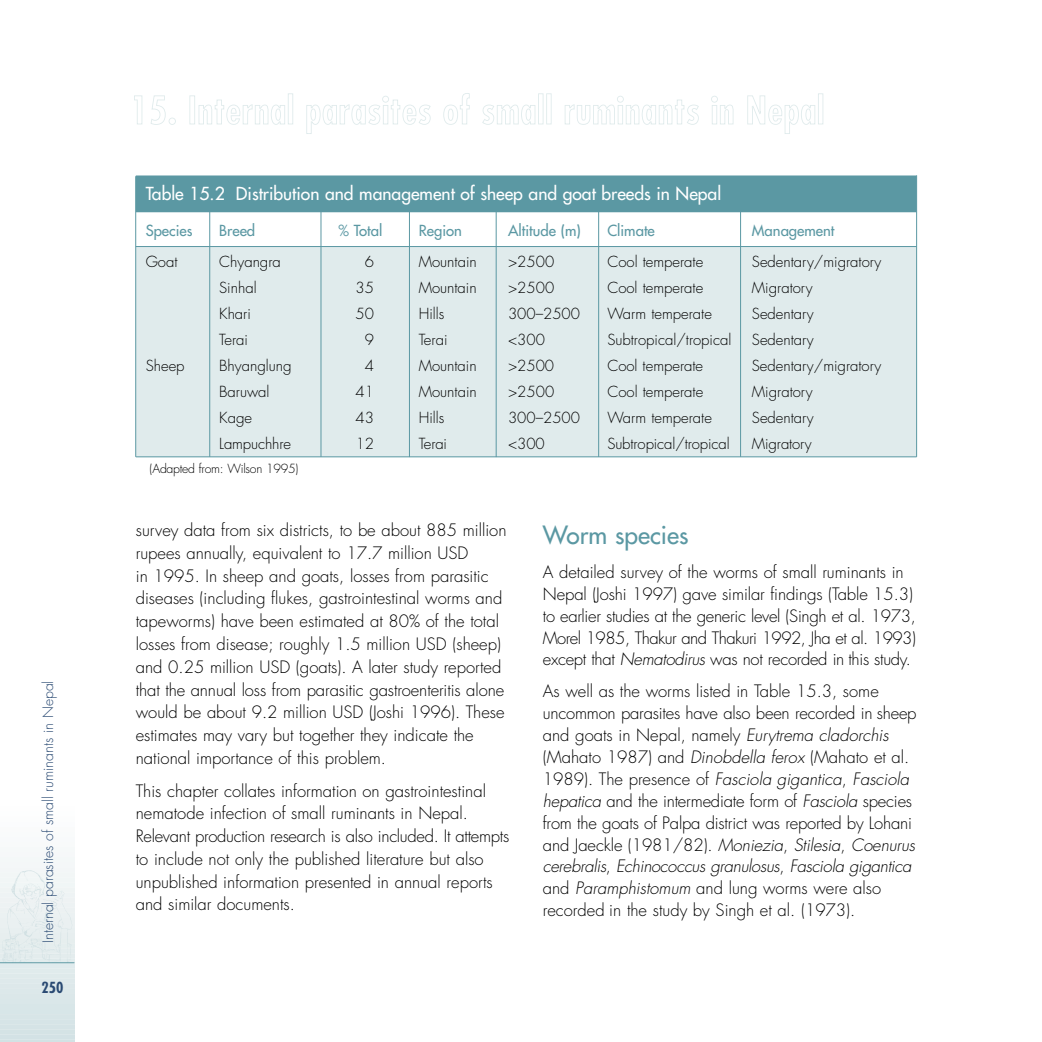
<style>
.page{position:relative;width:1042px;height:1042px;background:#fff}
.page>*{position:absolute;margin:0;border:0;box-sizing:border-box;transform-origin:0 0}
.t1{font:24.5px "Futura";color:#5b98a3}
.t2{font:17.5px "Futura";color:#fff}
.t3{font:300 16.62px/22.8px "Futura";color:#000}
.t4{font:300 16.62px/21.9px "Futura";letter-spacing:-.02em;color:#000}
.t5{font:300 14.88px "Futura";color:#000}
.t6{font:14.88px "Futura";color:#5b98a3}
.t7{font:700 condensed 14.88px "Futura";color:#2a4a73}
.t8{font:300 14px "Futura";color:#2a4a73}
.t9{font:300 12.25px "Futura";letter-spacing:-.02em;color:#000}
.s1{font-style:italic}
</style>
<div class="page">
<hr style="left:0;top:1041px;width:74px;height:1px;background:#d1e0e3">
<hr style="left:0;top:1040px;width:74px;height:1px;background:#d2e2e4">
<hr style="left:0;top:1035px;width:74px;height:3px;background:#d3e2e5">
<hr style="left:0;top:1030px;width:74px;height:3px;background:#d4e3e5">
<hr style="left:0;top:1025px;width:74px;height:3px;background:#d5e3e6">
<hr style="left:0;top:1019px;width:74px;height:4px;background:#d6e4e7">
<hr style="left:0;top:1014px;width:74px;height:4px;background:#d7e5e7">
<hr style="left:0;top:1009px;width:74px;height:3px;background:#d7e6e8">
<hr style="left:0;top:1004px;width:74px;height:3px;background:#d8e6e8">
<hr style="left:0;top:999px;width:74px;height:3px;background:#dae7e9">
<hr style="left:0;top:994px;width:74px;height:3px;background:#dbe7e9">
<hr style="left:0;top:989px;width:74px;height:3px;background:#dce8ea">
<hr style="left:0;top:984px;width:74px;height:3px;background:#dde8ea">
<hr style="left:0;top:979px;width:74px;height:3px;background:#dee9eb">
<hr style="left:0;top:974px;width:74px;height:3px;background:#dfeaeb">
<hr style="left:0;top:969px;width:74px;height:3px;background:#e0ebec">
<hr style="left:0;top:964px;width:74px;height:3px;background:#e0ebed">
<hr style="left:0;top:959px;width:74px;height:3px;background:#e2eced">
<hr style="left:0;top:954px;width:74px;height:3px;background:#e3eced">
<hr style="left:0;top:949px;width:74px;height:3px;background:#e4edee">
<hr style="left:0;top:944px;width:74px;height:3px;background:#e5eeee">
<hr style="left:0;top:938px;width:74px;height:4px;background:#e6eeee">
<hr style="left:0;top:933px;width:74px;height:4px;background:#e7eeef">
<hr style="left:0;top:928px;width:74px;height:3px;background:#e8eff0">
<hr style="left:0;top:923px;width:74px;height:3px;background:#eaf0f1">
<hr style="left:0;top:918px;width:74px;height:3px;background:#eaf0f1">
<hr style="left:0;top:913px;width:74px;height:3px;background:#ebf1f2">
<hr style="left:0;top:908px;width:74px;height:3px;background:#ecf1f2">
<hr style="left:0;top:903px;width:74px;height:3px;background:#edf2f3">
<hr style="left:0;top:898px;width:74px;height:3px;background:#eef2f3">
<hr style="left:0;top:893px;width:74px;height:3px;background:#eef3f4">
<hr style="left:0;top:888px;width:74px;height:3px;background:#eff4f4">
<hr style="left:0;top:883px;width:74px;height:3px;background:#f0f6f6">
<hr style="left:0;top:878px;width:74px;height:3px;background:#f1f6f6">
<hr style="left:0;top:873px;width:74px;height:3px;background:#f2f6f6">
<hr style="left:0;top:868px;width:74px;height:3px;background:#f3f6f7">
<hr style="left:0;top:863px;width:74px;height:3px;background:#f4f7f8">
<hr style="left:0;top:857px;width:74px;height:4px;background:#f4f8f8">
<hr style="left:0;top:852px;width:74px;height:3px;background:#f6f8f9">
<hr style="left:0;top:847px;width:74px;height:3px;background:#f6f9f9">
<hr style="left:0;top:842px;width:74px;height:3px;background:#f8fafa">
<hr style="left:0;top:837px;width:74px;height:3px;background:#f8fafb">
<hr style="left:0;top:832px;width:74px;height:3px;background:#f9fbfb">
<hr style="left:0;top:827px;width:74px;height:3px;background:#fafbfb">
<hr style="left:0;top:822px;width:74px;height:3px;background:#fbfcfd">
<img style="left:3px;top:861px;width:71px;height:101px">
<hr style="left:0;top:962px;width:74px;height:1px;background:#5b98a3">
<svg style="left:134px;top:93px;width:282px;height:41px"></svg>
<div style="left:136px;top:246px;width:780px;height:210px;background:#e0ebec"></div>
<hr style="left:916px;top:175px;width:1px;height:282px;background:#5b98a3">
<hr style="left:740px;top:176px;width:1px;height:281px;background:#5b98a3">
<hr style="left:598px;top:176px;width:1px;height:281px;background:#5b98a3">
<hr style="left:496px;top:176px;width:1px;height:281px;background:#5b98a3">
<hr style="left:409px;top:176px;width:1px;height:281px;background:#5b98a3">
<hr style="left:320px;top:176px;width:1px;height:281px;background:#5b98a3">
<hr style="left:209px;top:176px;width:1px;height:281px;background:#5b98a3">
<hr style="left:135px;top:176px;width:1px;height:281px;background:#5b98a3">
<div style="left:136px;top:175px;width:780px;height:37px;background:#5b98a3"></div>
<hr style="left:136px;top:246px;width:780px;height:1px;background:#5b98a3">
<hr style="left:136px;top:456px;width:780px;height:1px;background:#5b98a3">
<p class="t8" style="left:42px;top:943px;width:264px;rotate:-90deg">Internal parasites of small ruminants in Nepal</p>
<p class="t7" style="left:41px;top:980px;width:23px">250</p>
<p class="t2" style="left:146px;top:185px;width:577px">Table 15.2 Distribution and management of sheep and goat breeds in Nepal</p>
<p class="t6" style="left:146px;top:223px;width:48px">Species</p>
<p class="t6" style="left:219px;top:223px;width:37px">Breed</p>
<p class="t6" style="left:338px;top:223px;width:45px">% Total</p>
<p class="t6" style="left:418px;top:223px;width:45px">Region</p>
<p class="t6" style="left:508px;top:223px;width:74px">Altitude (m)</p>
<p class="t6" style="left:607px;top:223px;width:49px">Climate</p>
<p class="t6" style="left:751px;top:223px;width:84px">Management</p>
<p class="t5" style="left:146px;top:255px;width:33px">Goat</p>
<p class="t5" style="left:219px;top:255px;width:63px">Chyangra</p>
<p class="t5" style="left:365px;top:255px;width:11px">6</p>
<p class="t5" style="left:418px;top:255px;width:59px">Mountain</p>
<p class="t5" style="left:508px;top:255px;width:48px">&gt;2500</p>
<p class="t5" style="left:607px;top:255px;width:97px">Cool temperate</p>
<p class="t5" style="left:751px;top:255px;width:131px">Sedentary/migratory</p>
<p class="t5" style="left:219px;top:281px;width:39px">Sinhal</p>
<p class="t5" style="left:355px;top:281px;width:20px">35</p>
<p class="t5" style="left:418px;top:281px;width:59px">Mountain</p>
<p class="t5" style="left:508px;top:281px;width:48px">&gt;2500</p>
<p class="t5" style="left:607px;top:281px;width:97px">Cool temperate</p>
<p class="t5" style="left:751px;top:281px;width:62px">Migratory</p>
<p class="t5" style="left:219px;top:307px;width:33px">Khari</p>
<p class="t5" style="left:355px;top:307px;width:20px">50</p>
<p class="t5" style="left:418px;top:307px;width:27px">Hills</p>
<p class="t5" style="left:508px;top:307px;width:73px">300–2500</p>
<p class="t5" style="left:607px;top:307px;width:106px">Warm temperate</p>
<p class="t5" style="left:751px;top:307px;width:63px">Sedentary</p>
<p class="t5" style="left:219px;top:333px;width:30px">Terai</p>
<p class="t5" style="left:365px;top:333px;width:11px">9</p>
<p class="t5" style="left:418px;top:333px;width:30px">Terai</p>
<p class="t5" style="left:508px;top:333px;width:38px">&lt;300</p>
<p class="t5" style="left:607px;top:333px;width:126px">Subtropical/tropical</p>
<p class="t5" style="left:751px;top:333px;width:63px">Sedentary</p>
<p class="t5" style="left:146px;top:359px;width:40px">Sheep</p>
<p class="t5" style="left:219px;top:359px;width:74px">Bhyanglung</p>
<p class="t5" style="left:365px;top:359px;width:11px">4</p>
<p class="t5" style="left:418px;top:359px;width:59px">Mountain</p>
<p class="t5" style="left:508px;top:359px;width:48px">&gt;2500</p>
<p class="t5" style="left:607px;top:359px;width:97px">Cool temperate</p>
<p class="t5" style="left:751px;top:359px;width:131px">Sedentary/migratory</p>
<p class="t5" style="left:219px;top:385px;width:52px">Baruwal</p>
<p class="t5" style="left:355px;top:385px;width:20px">41</p>
<p class="t5" style="left:418px;top:385px;width:59px">Mountain</p>
<p class="t5" style="left:508px;top:385px;width:48px">&gt;2500</p>
<p class="t5" style="left:607px;top:385px;width:97px">Cool temperate</p>
<p class="t5" style="left:751px;top:385px;width:62px">Migratory</p>
<p class="t5" style="left:219px;top:411px;width:34px">Kage</p>
<p class="t5" style="left:355px;top:411px;width:20px">43</p>
<p class="t5" style="left:418px;top:411px;width:27px">Hills</p>
<p class="t5" style="left:508px;top:411px;width:73px">300–2500</p>
<p class="t5" style="left:607px;top:411px;width:106px">Warm temperate</p>
<p class="t5" style="left:751px;top:411px;width:63px">Sedentary</p>
<p class="t5" style="left:219px;top:437px;width:73px">Lampuchhre</p>
<p class="t5" style="left:355px;top:437px;width:20px">12</p>
<p class="t5" style="left:418px;top:437px;width:30px">Terai</p>
<p class="t5" style="left:508px;top:437px;width:38px">&lt;300</p>
<p class="t5" style="left:607px;top:437px;width:124px">Subtropical/tropical</p>
<p class="t5" style="left:751px;top:437px;width:61px">Migratory</p>
<p class="t9" style="left:150px;top:463px;width:150px">(Adapted from: Wilson 1995)</p>
<p class="t3" style="left:136px;top:520px;width:372px">survey data from six districts, to be about 885 million rupees annually, equivalent to 17.7 million USD<br>in 1995. In sheep and goats, losses from parasitic diseases (including flukes, gastrointestinal worms and tapeworms) have been estimated at 80% of the total losses from disease; roughly 1.5 million USD (sheep) and 0.25 million USD (goats). A later study reported that the annual loss from parasitic gastroenteritis alone would be about 9.2 million USD (Joshi 1996). These estimates may vary but together they indicate the national importance of this problem.</p>
<p class="t3" style="left:136px;top:780px;width:375px">This chapter collates information on gastrointestinal nematode infection of small ruminants in Nepal.<br>Relevant production research is also included. It attempts to include not only the published literature but also unpublished information presented in annual reports and similar documents.</p>
<h1 class="t1" style="left:542px;top:522px;width:147px">Worm species</h1>
<p class="t4" style="left:542px;top:562px;width:374px">A detailed survey of the worms of small ruminants in Nepal (Joshi 1997) gave similar findings (Table 15.3) to earlier studies at the generic level (Singh et al. 1973, Morel 1985, Thakur and Thakuri 1992, Jha et al. 1993) except that <span class="s1">Nematodirus</span> was not recorded in this study.</p>
<p class="t3" style="left:542px;top:681px;width:375px;line-height:21.9px">As well as the worms listed in Table 15.3, some uncommon parasites have also been recorded in sheep and goats in Nepal, namely <span class="s1">Eurytrema cladorchis </span>(Mahato 1987) and <span class="s1">Dinobdella ferox</span> (Mahato et al.<br>1989). The presence of <span class="s1">Fasciola gigantica</span>, <span class="s1">Fasciola hepatica</span> and the intermediate form of <span class="s1">Fasciola</span> species from the goats of Palpa district was reported by Lohani and Jaeckle (1981/82). <span class="s1">Moniezia</span>, <span class="s1">Stilesia</span>, <span class="s1">Coenurus cerebralis</span>, <span class="s1">Echinococcus granulosus</span>, <span class="s1">Fasciola gigantica </span>and <span class="s1">Paramphistomum</span> and lung worms were also recorded in the study by Singh et al. (1973).</p>
</div>
